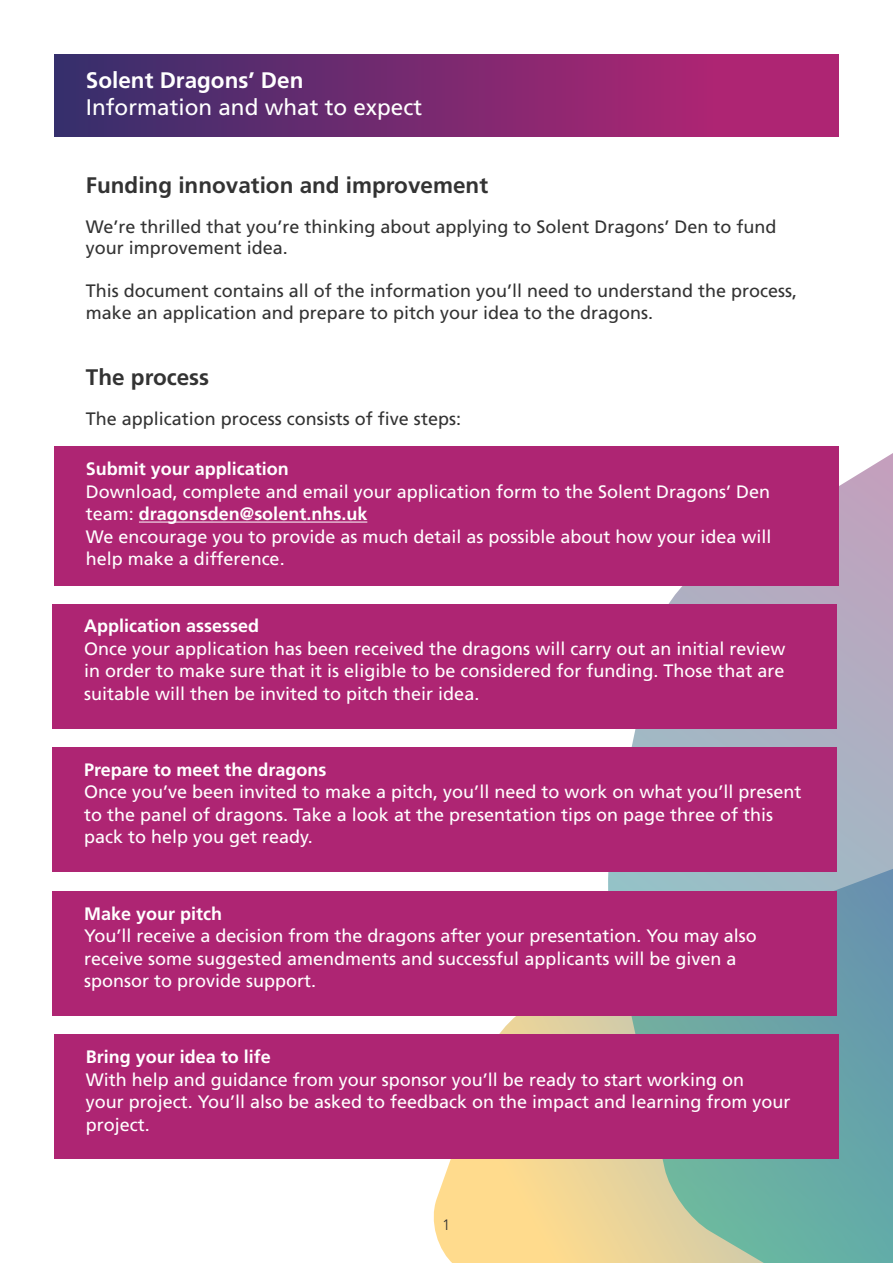
<style>
.page{position:relative;width:893px;height:1263px;background:#fff}
.page>*{position:absolute;margin:0;border:0;box-sizing:border-box;transform-origin:0 0}
.t1{font:700 22.5px "Frutiger LT Std";color:#333}
.t2{font:22.5px "Frutiger LT Std";color:#fff}
.t3{font:700 22.5px "Frutiger LT Std";color:#fff}
.t4{font:18px/22.5px "Frutiger LT Std";color:#fff}
.t5{font:18px/21.6px "Frutiger LT Std";color:#333}
.t6{font:700 18px "Frutiger LT Std";color:#fff}
.t7{font:300 15px "Frutiger";color:#333}
.s1{font-weight:700}
</style>
<div class="page">
<div style="left:54px;top:54px;width:785px;height:82px;background:linear-gradient(to right,#382f6c,#be2474)"></div>
<svg style="left:433px;top:1016px;width:174px;height:247px;background:#f8dc9c"></svg>
<svg style="left:607px;top:446px;width:286px;height:817px;background:#96b1b3"></svg>
<div style="left:54px;top:447px;width:785px;height:139px;background:#ae2573"></div>
<hr style="left:139px;top:522px;width:228px;height:1px;background:#fff">
<div style="left:52px;top:604px;width:785px;height:125px;background:#ae2573"></div>
<div style="left:52px;top:747px;width:785px;height:125px;background:#ae2573"></div>
<div style="left:52px;top:891px;width:785px;height:125px;background:#ae2573"></div>
<div style="left:54px;top:1034px;width:785px;height:125px;background:#ae2573"></div>
<p class="t3" style="left:86px;top:67px;width:219px">Solent Dragons’ Den</p>
<p class="t2" style="left:86px;top:94px;width:338px">Information and what to expect</p>
<p class="t1" style="left:86px;top:172px;width:404px">Funding innovation and improvement</p>
<p class="t5" style="left:86px;top:216px;width:692px">We’re thrilled that you’re thinking about applying to Solent Dragons’ Den to fund your improvement idea.</p>
<p class="t5" style="left:86px;top:280px;width:713px">This document contains all of the information you’ll need to understand the process, make an application and prepare to pitch your idea to the dragons.</p>
<p class="t1" style="left:86px;top:364px;width:125px">The process</p>
<p class="t5" style="left:86px;top:408px;width:377px">The application process consists of five steps:</p>
<p class="t6" style="left:86px;top:458px;width:205px">Submit your application</p>
<p class="t4" style="left:86px;top:480px;width:687px">Download, complete and email your application form to the Solent Dragons’ Den team: <span class="s1">dragonsden@solent.nhs.uk<br></span>We encourage you to provide as much detail as possible about how your idea will help make a difference.</p>
<p class="t6" style="left:84px;top:616px;width:176px">Application assessed</p>
<p class="t4" style="left:84px;top:637px;width:703px;text-align:justify">Once your application has been received the dragons will carry out an initial review in order to make sure that it is eligible to be considered for funding. Those that are suitable will then be invited to pitch their idea.</p>
<p class="t6" style="left:84px;top:759px;width:244px">Prepare to meet the dragons</p>
<p class="t4" style="left:84px;top:781px;width:719px">Once you’ve been invited to make a pitch, you’ll need to work on what you’ll present to the panel of dragons. Take a look at the presentation tips on page three of this pack to help you get ready.</p>
<p class="t6" style="left:84px;top:903px;width:140px">Make your pitch</p>
<p class="t4" style="left:84px;top:924px;width:674px">You’ll receive a decision from the dragons after your presentation. You may also receive some suggested amendments and successful applicants will be given a sponsor to provide support.</p>
<p class="t6" style="left:86px;top:1046px;width:187px">Bring your idea to life</p>
<p class="t4" style="left:86px;top:1068px;width:706px">With help and guidance from your sponsor you’ll be ready to start working on<br>your project. You’ll also be asked to feedback on the impact and learning from your project.</p>
<p class="t7" style="left:442px;top:1215px;width:10px">1</p>
</div>
